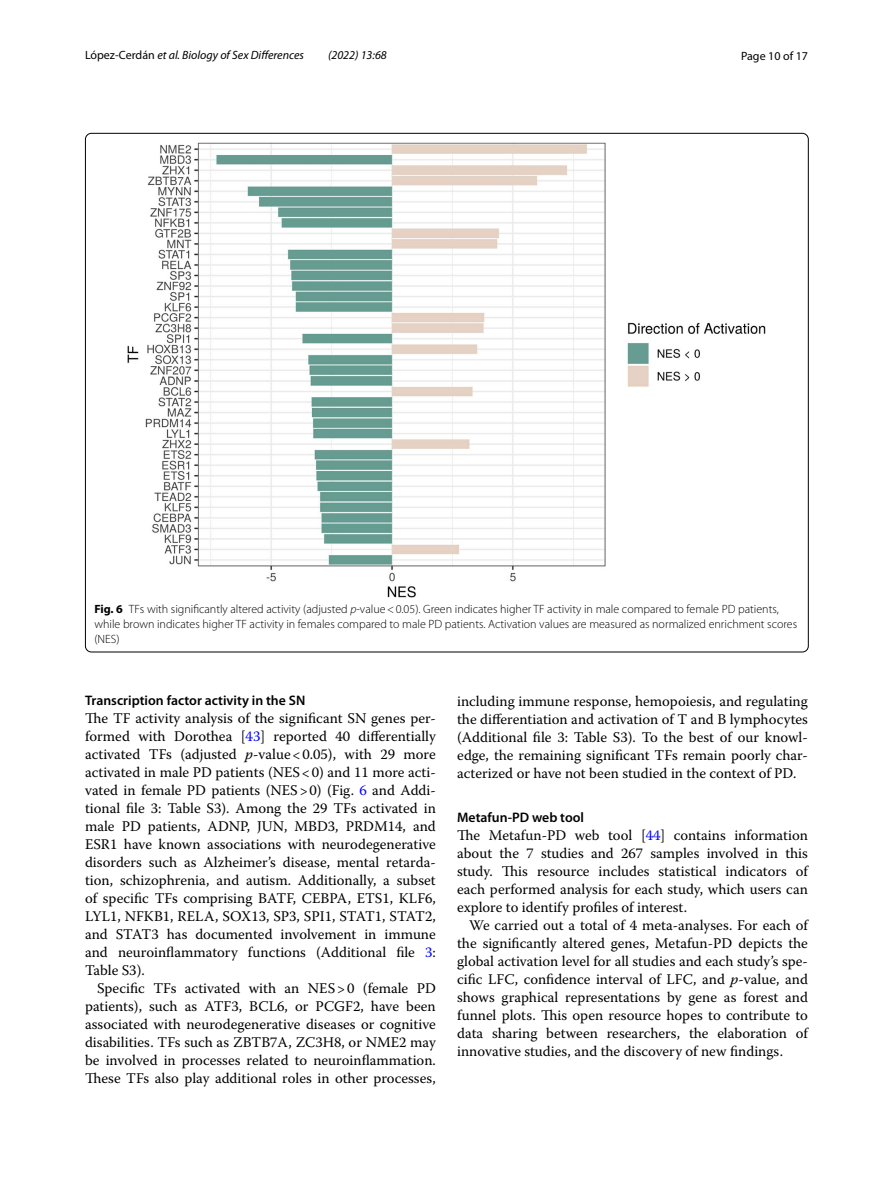
<style>
.page{position:relative;width:893px;height:1187px;background:#fff}
.page>*{position:absolute;margin:0;border:0;box-sizing:border-box;transform-origin:0 0}
.t1{font:14.7px/18px "Warnock Pro";color:#000;text-align:justify}
.t2{font:600 13.8px "Myriad Pro";color:#000}
.t3{font:300 12px/15px "Myriad Pro";color:#000}
.t4{font:italic 12px "Myriad Pro";color:#000}
.t5{font:12px "Myriad Pro";color:#000}
.s1{font-style:normal}
.s2{font-weight:700}
.s3{font-style:italic}
.s4{color:#00f}
</style>
<div class="page">
<img style="left:128px;top:142px;width:638px;height:455px">
<p class="t4" style="left:85px;top:48px;width:220px"><span class="s1">López‑Cerdán</span> et al. Biology of Sex Differences</p>
<p class="t4" style="left:328px;top:48px;width:60px">(2022) 13:68</p>
<p class="t5" style="left:741px;top:48px;width:68px">Page 10 of 17</p>
<p class="t3" style="left:94px;top:601px;width:704px"><span class="s2">Fig. 6</span> TFs with significantly altered activity (adjusted <span class="s3">p</span>-value&lt;0.05). Green indicates higher TF activity in male compared to female PD patients, while brown indicates higher TF activity in females compared to male PD patients. Activation values are measured as normalized enrichment scores (NES)</p>
<p class="t2" style="left:85px;top:691px;width:222px">Transcription factor activity in the SN</p>
<p class="t1" style="left:85px;top:709px;width:352px">The TF activity analysis of the significant SN genes per&shy;formed with Dorothea [<span class="s4">43</span>] reported 40 differentially activated TFs (adjusted <span class="s3">p</span>-value&lt;0.05), with 29 more activated in male PD patients (NES&lt;0) and 11 more acti&shy;vated in female PD patients (NES&gt;0) (Fig. <span class="s4">6</span> and Addi&shy;tional file 3: Table S3). Among the 29 TFs activated in male PD patients, ADNP, JUN, MBD3, PRDM14, and ESR1 have known associations with neurodegenerative disorders such as Alzheimer’s disease, mental retarda&shy;tion, schizophrenia, and autism. Additionally, a subset of specific TFs comprising BATF, CEBPA, ETS1, KLF6, LYL1, NFKB1, RELA, SOX13, SP3, SPI1, STAT1, STAT2, and STAT3 has documented involvement in immune and neuroinflammatory functions (Additional file <span class="s4">3</span>:<br>Table S3).</p>
<p class="t1" style="left:85px;top:979px;width:352px;text-indent:12px">Specific TFs activated with an NES&gt;0 (female PD patients), such as ATF3, BCL6, or PCGF2, have been associated with neurodegenerative diseases or cognitive disabilities. TFs such as ZBTB7A, ZC3H8, or NME2 may be involved in processes related to neuroinflammation.<br>These TFs also play additional roles in other processes,</p>
<p class="t1" style="left:457px;top:691px;width:352px">including immune response, hemopoiesis, and regulating the differentiation and activation of T and B lymphocytes (Additional file 3: Table S3). To the best of our knowl&shy;edge, the remaining significant TFs remain poorly char&shy;acterized or have not been studied in the context of PD.</p>
<p class="t2" style="left:457px;top:808px;width:129px">Metafun‑PD web tool</p>
<p class="t1" style="left:457px;top:826px;width:352px">The Metafun-PD web tool [<span class="s4">44</span>] contains information about the 7 studies and 267 samples involved in this study. This resource includes statistical indicators of each performed analysis for each study, which users can explore to identify profiles of interest.</p>
<p class="t1" style="left:457px;top:916px;width:352px;text-indent:12px">We carried out a total of 4 meta-analyses. For each of the significantly altered genes, Metafun-PD depicts the global activation level for all studies and each study’s spe&shy;cific LFC, confidence interval of LFC, and <span class="s3">p</span>-value, and shows graphical representations by gene as forest and funnel plots. This open resource hopes to contribute to data sharing between researchers, the elaboration of innovative studies, and the discovery of new findings.</p>
</div>
